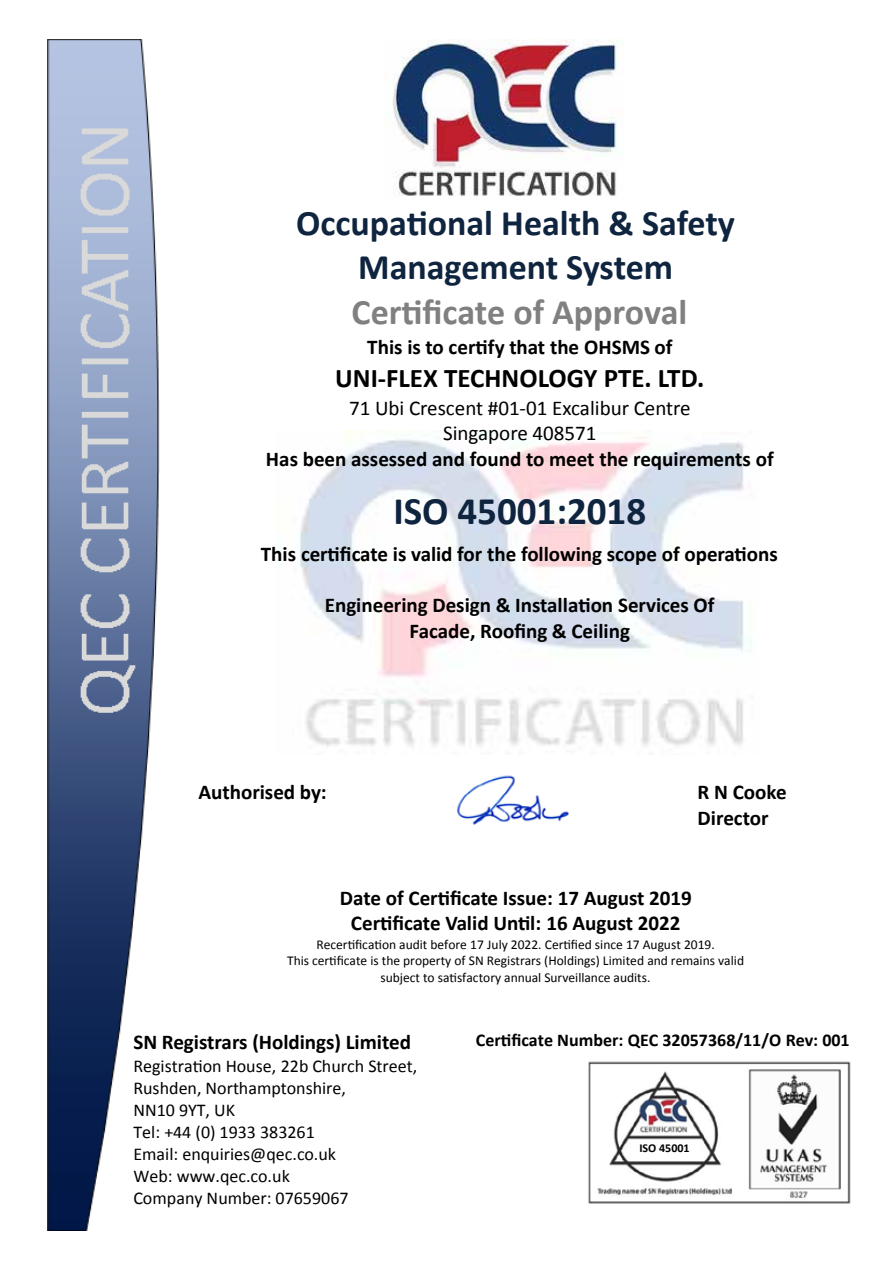
<style>
.page{position:relative;width:893px;height:1263px;background:#fff}
.page>*{position:absolute;margin:0;border:0;box-sizing:border-box;transform-origin:0 0}
.t1{font:700 39px "Calibri";color:#0f243e}
.t2{font:700 36px/44px "Calibri";color:#0f243e;text-align:center}
.t3{font:700 36px "Calibri";color:#808080}
.t4{font:700 27px "Calibri";color:#000}
.t5{font:700 21px/25.8px "Calibri";color:#000;text-align:center}
.t6{font:21px/25.5px "Calibri";color:#000;text-align:center}
.t7{font:18px/21.9px "Calibri";color:#000}
.t8{font:700 18px "Calibri";color:#000}
.t9{font:13.5px/16.5px "Calibri";color:#000;text-align:center}
.t10{font:700 12px "Calibri";color:#000}
</style>
<div class="page">
<img style="left:47px;top:39px;width:113px;height:1191px">
<img style="left:392px;top:39px;width:228px;height:157px">
<img style="left:300px;top:430px;width:452px;height:317px">
<img style="left:588px;top:1061px;width:263px;height:143px">
<img style="left:457px;top:775px;width:112px;height:50px">
<h2 class="t2" style="left:296px;top:200px;width:440px">Occupational Health &amp; Safety<br>Management System</h2>
<h2 class="t3" style="left:352px;top:286px;width:337px">Certificate of Approval</h2>
<p class="t5" style="left:367px;top:334px;width:307px">This is to certify that the OHSMS of</p>
<p class="t4" style="left:335px;top:359px;width:371px">UNI-FLEX TECHNOLOGY PTE. LTD.</p>
<p class="t6" style="left:349px;top:394px;width:343px">71 Ubi Crescent #01-01 Excalibur Centre<br>Singapore 408571</p>
<p class="t5" style="left:266px;top:445px;width:509px">Has been assessed and found to meet the requirements of</p>
<h1 class="t1" style="left:393px;top:483px;width:254px">ISO 45001:2018</h1>
<p class="t5" style="left:261px;top:540px;width:519px">This certificate is valid for the following scope of operations</p>
<p class="t5" style="left:325px;top:592px;width:391px">Engineering Design &amp; Installation Services Of<br>Facade, Roofing &amp; Ceiling</p>
<p class="t5" style="left:198px;top:779px;width:130px">Authorised by:</p>
<p class="t5" style="left:698px;top:779px;width:91px;text-align:left">R N Cooke<br>Director</p>
<p class="t5" style="left:340px;top:884px;width:353px">Date of Certificate Issue: 17 August 2019<br>Certificate Valid Until: 16 August 2022</p>
<p class="t9" style="left:287px;top:936px;width:458px">Recertification audit before 17 July 2022. Certified since 17 August 2019.<br>This certificate is the property of SN Registrars (Holdings) Limited and remains valid subject to satisfactory annual Surveillance audits.</p>
<p class="t5" style="left:133px;top:1028px;width:279px">SN Registrars (Holdings) Limited</p>
<p class="t8" style="left:476px;top:1027px;width:375px">Certificate Number: QEC 32057368/11/O Rev: 001</p>
<p class="t7" style="left:133px;top:1054px;width:285px">Registration House, 22b Church Street,<br>Rushden, Northamptonshire,<br>NN10 9YT, UK<br>Tel: +44 (0) 1933 383261<br>Email: enquiries@qec.co.uk<br>Web: www.qec.co.uk<br>Company Number: 07659067</p>
<p class="t10" style="left:639px;top:1140px;width:52px">ISO 45001</p>
</div>
